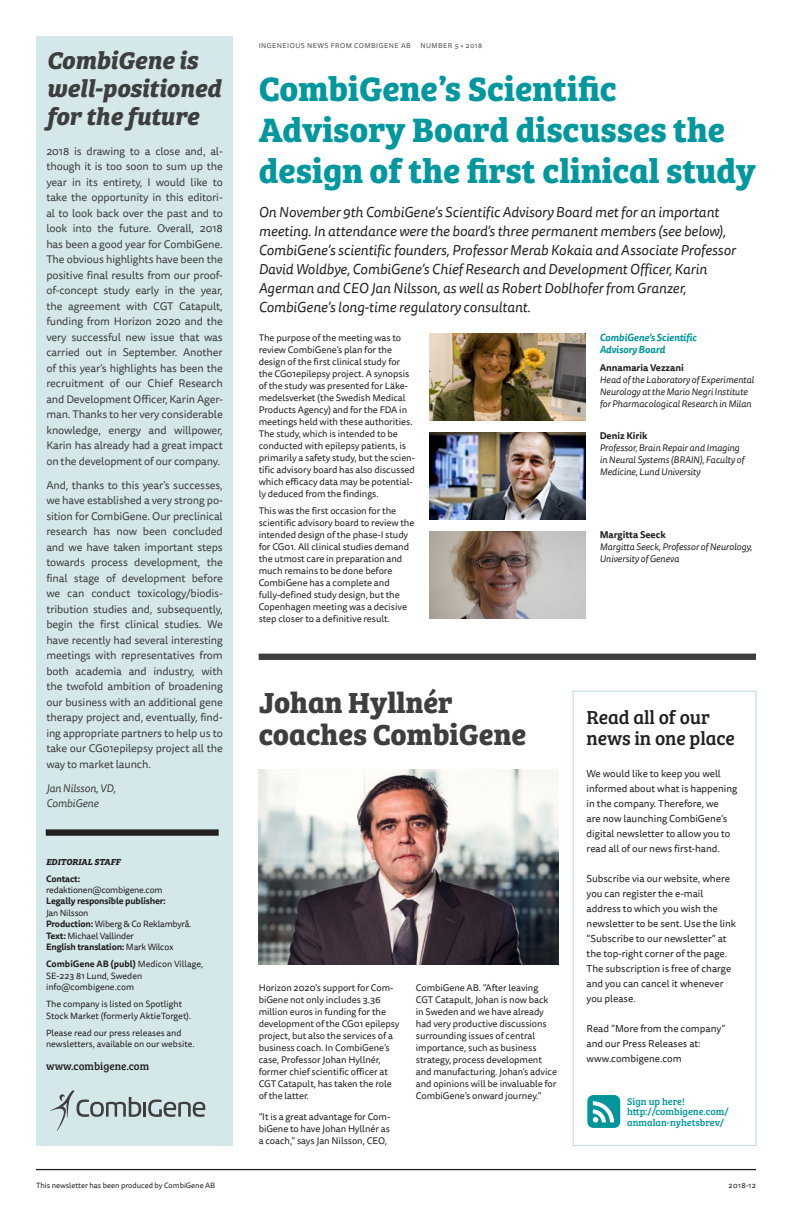
<style>
.page{position:relative;width:792px;height:1224px;background:#fff}
.page>*{position:absolute;margin:0;border:0;box-sizing:border-box;transform-origin:0 0}
.t1{font:700 35px/41px "Bree Serif";color:#00989e}
.t2{font:700 30px/32px "Bree Serif";color:#3e3e3f}
.t3{font:italic 700 25px/28px "Bree Serif";letter-spacing:-.005em;color:#3e3e3f}
.t4{font:19.4px/20.5px "Bree Serif";letter-spacing:-.005em;color:#231f20}
.t5{font:italic 14.2px/19px "Tisa Sans Pro";color:#231f20}
.t6{font:11px/15.5px "Tisa Sans Pro";letter-spacing:-.01em;color:#3e3e3f;text-align:justify}
.t7{font:italic 11px/15.5px "Tisa Sans Pro";letter-spacing:-.01em;color:#3e3e3f}
.t8{font:11px "Bree Serif";color:#231f20}
.t9{font:10px/15px "Tisa Sans Pro";color:#231f20}
.t10{font:10px/10.8px "Bree Serif";color:#00959a}
.t11{font:italic 700 10px/12px "Tisa Sans Pro";letter-spacing:-.01em;color:#00959a}
.t12{font:9.5px/12px "Tisa Sans Pro";letter-spacing:-.005em;color:#231f20}
.t13{font:italic 9.5px/12px "Tisa Sans Pro";letter-spacing:-.005em;color:#231f20}
.t14{font:700 9.5px "Tisa Sans Pro";letter-spacing:-.005em;color:#231f20}
.t15{font:9px/11.4px "Tisa Sans Pro";color:#231f20}
.t16{font:9px/11.4px "Tisa Sans Pro";letter-spacing:-.02em;color:#231f20}
.t17{font:700 9px "Tisa Sans Pro";letter-spacing:-.02em;color:#231f20}
.t18{font:italic 700 9px "Bree Serif";color:#231f20}
.t19{font:7.6px "Tisa Sans Pro";color:#231f20}
.t20{font:7px "Tisa Sans Pro";letter-spacing:.065em;color:#4b4c4d}
.s1{font-weight:700}
</style>
<div class="page">
<div style="left:36px;top:36px;width:197px;height:1109px;background:#d4e8ea"></div>
<hr style="left:36px;top:1169px;width:720px;height:1px;background:#231f20">
<div style="left:259px;top:654px;width:497px;height:6px;background:#3e3e3f"></div>
<div style="left:46px;top:829px;width:173px;height:7px;background:#231f20"></div>
<div style="left:573px;top:691px;width:183px;height:455px;border:1px solid #badbdf"></div>
<svg style="left:587px;top:1095px;width:33px;height:33px"></svg>
<hr style="left:143px;top:1102px;width:3px;height:15px;background:#3e3e3f">
<svg style="left:148px;top:1100px;width:57px;height:17px"></svg>
<svg style="left:50px;top:1090px;width:91px;height:41px"></svg>
<img style="left:429px;top:334px;width:157px;height:87px">
<img style="left:429px;top:433px;width:157px;height:86px">
<img style="left:429px;top:531px;width:157px;height:87px">
<img style="left:259px;top:769px;width:300px;height:195px">
<h3 class="t3" style="left:46px;top:44px;width:176px">CombiGene is well-positioned for the future</h3>
<p class="t6" style="left:46px;top:144px;width:178px">2018 is drawing to a close and, al&shy;though it is too soon to sum up the year in its entirety, I would like to take the opportunity in this editori&shy;al to look back over the past and to look into the future. Overall, 2018 has been a good year for CombiGene.<br>The obvious highlights have been the positive final results from our proof&shy;of-concept study early in the year, the agreement with CGT Catapult, funding from Horizon 2020 and the very successful new issue that was carried out in September. Another of this year’s highlights has been the recruitment of our Chief Research and Development Officer, Karin Ager&shy;man. Thanks to her very considerable knowledge, energy and willpower, Karin has already had a great impact on the development of our company.</p>
<p class="t6" style="left:46px;top:478px;width:178px">And, thanks to this year’s successes, we have established a very strong po&shy;sition for CombiGene. Our preclinical research has now been concluded and we have taken important steps towards process development, the final stage of development before we can conduct toxicology/biodis&shy;tribution studies and, subsequently, begin the first clinical studies. We have recently had several interesting meetings with representatives from both academia and industry, with the twofold ambition of broadening our business with an additional gene therapy project and, eventually, find&shy;ing appropriate partners to help us to take our CG01epilepsy project all the way to market launch.</p>
<p class="t7" style="left:46px;top:781px;width:71px">Jan Nilsson, VD,<br>CombiGene</p>
<p class="t18" style="left:46px;top:854px;width:76px">EDITORIAL STAFF</p>
<p class="t17" style="left:46px;top:872px;width:36px">Contact:</p>
<p class="t16" style="left:46px;top:884px;width:118px">redaktionen@combigene.com</p>
<p class="t17" style="left:46px;top:895px;width:121px">Legally responsible publisher:</p>
<p class="t16" style="left:46px;top:907px;width:147px">Jan Nilsson<br><span class="s1">Production:</span> Wiberg &amp; Co Reklambyrå.<br><span class="s1">Text:</span> Michael Vallinder<br><span class="s1">English translation:</span> Mark Wilcox</p>
<p class="t15" style="left:46px;top:959px;width:159px"><span class="s1">CombiGene AB (publ)</span> Medicon Village,<br>SE-223 81 Lund, Sweden info@combigene.com</p>
<p class="t15" style="left:46px;top:999px;width:147px">The company is listed on Spotlight<br>Stock Market (formerly AktieTorget).</p>
<p class="t15" style="left:46px;top:1027px;width:150px">Please read our press releases and newsletters, available on our website.</p>
<p class="t8" style="left:46px;top:1058px;width:105px">www.combigene.com</p>
<p class="t19" style="left:36px;top:1180px;width:181px">This newsletter has been produced by CombiGene AB</p>
<p class="t20" style="left:259px;top:41px;width:153px">INGENEIOUS NEWS FROM COMBIGENE AB</p>
<p class="t20" style="left:420px;top:41px;width:63px">NUMBER 5 • 2018</p>
<h1 class="t1" style="left:259px;top:66px;width:499px">CombiGene’s Scientific<br>Advisory Board discusses the design of the first clinical study</h1>
<p class="t5" style="left:259px;top:203px;width:479px">On November 9th CombiGene’s Scientific Advisory Board met for an important meeting. In attendance were the board’s three permanent members (see below), CombiGene’s scientific founders, Professor Merab Kokaia and Associate Professor David Woldbye, CombiGene’s Chief Research and Development Officer, Karin Agerman and CEO Jan Nilsson, as well as Robert Doblhofer from Granzer, CombiGene’s long-time regulatory consultant.</p>
<p class="t12" style="left:259px;top:332px;width:158px">The purpose of the meeting was to review CombiGene’s plan for the design of the first clinical study for the CG01epilepsy project. A synopsis of the study was presented for Läke&shy;medelsverket (the Swedish Medical Products Agency) and for the FDA in meetings held with these authorities.<br>The study, which is intended to be conducted with epilepsy patients, is primarily a safety study, but the scien&shy;tific advisory board has also discussed which efficacy data may be potential&shy;ly deduced from the findings.</p>
<p class="t12" style="left:259px;top:505px;width:157px">This was the first occasion for the scientific advisory board to review the intended design of the phase-I study for CG01. All clinical studies demand the utmost care in preparation and much remains to be done before CombiGene has a complete and fully-defined study design, but the Copenhagen meeting was a decisive step closer to a definitive result.</p>
<p class="t11" style="left:600px;top:332px;width:99px">CombiGene’s Scientific<br>Advisory Board</p>
<p class="t14" style="left:600px;top:360px;width:86px">Annamaria Vezzani</p>
<p class="t13" style="left:600px;top:374px;width:156px">Head of the Laboratory of Experimental<br>Neurology at the Mario Negri Institute for Pharmacological Research in Milan</p>
<p class="t14" style="left:600px;top:429px;width:49px">Deniz Kirik</p>
<p class="t13" style="left:600px;top:442px;width:146px">Professor, Brain Repair and Imaging in Neural Systems (BRAIN), Faculty of<br>Medicine, Lund University</p>
<p class="t14" style="left:600px;top:528px;width:68px">Margitta Seeck</p>
<p class="t13" style="left:600px;top:541px;width:154px">Margitta Seeck, Professor of Neurology,<br>University of Geneva</p>
<h2 class="t2" style="left:259px;top:684px;width:269px">Johan Hyllnér coaches CombiGene</h2>
<p class="t12" style="left:259px;top:982px;width:142px">Horizon 2020’s support for Com&shy;biGene not only includes 3.36 million euros in funding for the development of the CG01 epilepsy project, but also the services of a business coach. In CombiGene’s case, Professor Johan Hyllnér, former chief scientific officer at<br>CGT Catapult, has taken the role of the latter.</p>
<p class="t12" style="left:259px;top:1111px;width:133px;text-align:justify">“It is a great advantage for Com&shy;biGene to have Johan Hyllnér as a coach,” says Jan Nilsson, CEO,</p>
<p class="t12" style="left:416px;top:982px;width:143px">CombiGene AB. “After leaving<br>CGT Catapult, Johan is now back in Sweden and we have already had very productive discussions surrounding issues of central importance, such as business strategy, process development and manufacturing. Johan’s advice and opinions will be invaluable for<br>CombiGene’s onward journey.”</p>
<h3 class="t4" style="left:587px;top:706px;width:150px">Read all of our news in one place</h3>
<p class="t9" style="left:587px;top:766px;width:152px">We would like to keep you well informed about what is happening in the company. Therefore, we<br>are now launching CombiGene’s digital newsletter to allow you to read all of our news first-hand.</p>
<p class="t9" style="left:587px;top:871px;width:151px">Subscribe via our website, where you can register the e-mail address to which you wish the newsletter to be sent. Use the link ”Subscribe to our newsletter” at the top-right corner of the page.<br>The subscription is free of charge and you can cancel it whenever you please.</p>
<p class="t9" style="left:587px;top:1021px;width:140px">Read ”More from the company” and our Press Releases at: www.combigene.com</p>
<p class="t10" style="left:627px;top:1095px;width:103px">Sign up here! http://combigene.com/ anmalan-nyhetsbrev/</p>
<p class="t19" style="left:729px;top:1180px;width:29px">2018-12</p>
</div>
